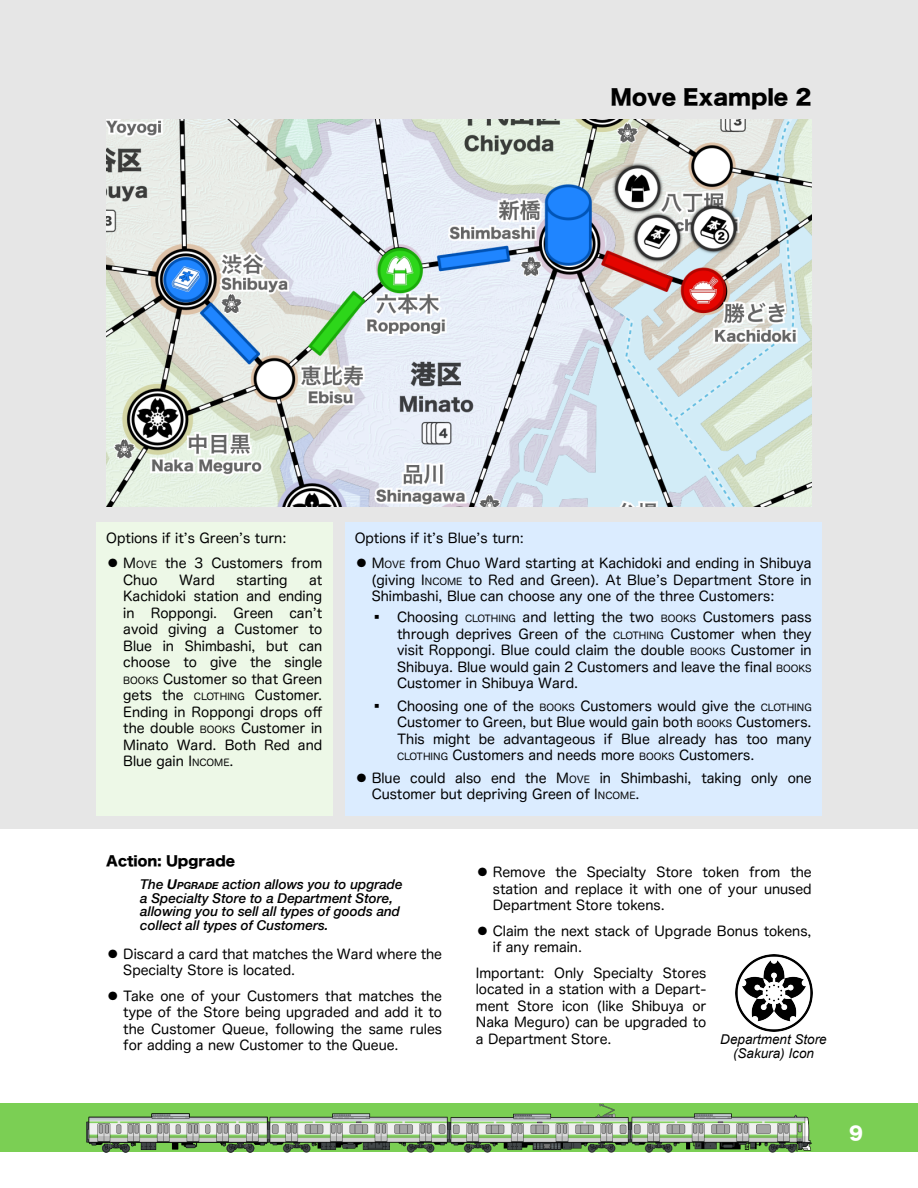
<style>
.page{position:relative;width:918px;height:1188px;background:#fff}
.page>*{position:absolute;margin:0;border:0;box-sizing:border-box;transform-origin:0 0}
.t1{font:21px "Hira Kaku Std W8";color:#000}
.t2{font:18px "Hira Kaku Std N W8";color:#fff}
.t3{font:13.5px/16.5px "Hira Maru Pro N W4";color:#000}
.t4{font:13.5px/16.5px "Hira Maru Pro W4";color:#000;text-align:justify}
.t5{font:italic 500 13.5px/14px "Helvetica Neue";color:#000}
.t6{font:italic 13.5px/14px "Arial";color:#000;text-align:center}
.t7{font:13.5px "Hira Kaku Std W8";color:#000}
.s1{font-size:9.6px}
.s2{font-family:"Hira Maru Pro N W4"}
.s3{font-weight:700}
.s4{font-weight:700;font-size:9.75px}
.s5{font-family:"Hiragino Sans W4"}
.s6{font-family:"Hira Maru Pro W4"}
</style>
<div class="page">
<div style="left:0;top:0;width:918px;height:829px;background:#e6e6e6"></div>
<div style="left:0;top:1104px;width:918px;height:48px;background:#7bcf54"></div>
<img style="left:631px;top:1114px;width:181px;height:38px">
<img style="left:450px;top:1104px;width:181px;height:48px">
<img style="left:269px;top:1114px;width:181px;height:38px">
<img style="left:106px;top:120px;width:706px;height:387px">
<div style="left:96px;top:522px;width:236px;height:294px;background:#edf8e7"></div>
<div style="left:345px;top:522px;width:477px;height:294px;background:#dbecff"></div>
<img style="left:735px;top:955px;width:77px;height:77px">
<img style="left:87px;top:1114px;width:182px;height:38px">
<h1 class="t1" style="left:610px;top:86px;width:203px">Move Example 2</h1>
<p class="t3" style="left:106px;top:525px;width:217px;line-height:25.5px">Options if itʼs Greenʼs turn:<br>⚫ M<span class="s1">OVE</span> the 3 Customers from</p>
<p class="t3" style="left:123px;top:572px;width:36px">Chuo</p>
<p class="t3" style="left:179px;top:572px;width:37px">Ward</p>
<p class="t3" style="left:236px;top:572px;width:53px">starting</p>
<p class="t3" style="left:123px;top:572px;width:201px;text-align:justify;text-indent:186px">at Kachidoki station and ending in Roppongi. Green canʼt avoid giving a Customer to Blue in Shimbashi, but can choose to give the single <span class="s1">BOOKS</span> Customer so that Green gets the <span class="s1">CLOTHING</span> Customer.<br>Ending in Roppongi drops off the double <span class="s1">BOOKS</span> Customer in Minato Ward. Both Red and Blue gain I<span class="s1">NCOME</span>.</p>
<p class="t3" style="left:355px;top:525px;width:459px;line-height:25.5px">Options if itʼs Blueʼs turn:<br>⚫ M<span class="s1">OVE</span> from Chuo Ward starting at Kachidoki and ending in Shibuya</p>
<p class="t3" style="left:372px;top:572px;width:442px">(giving I<span class="s1">NCOME</span> to Red and Green). At Blueʼs Department Store in<br>Shimbashi, Blue can choose any one of the three Customers:</p>
<p class="t4" style="left:397px;top:609px;width:416px;text-indent:-27px">▪ Choosing <span class="s1">CLOTHING</span> and letting the two <span class="s1">BOOKS</span> Customers pass through deprives Green of the <span class="s1">CLOTHING</span> Customer when they visit Roppongi. Blue could claim the <span class="s2">double</span> <span class="s1">BOOKS</span> Customer in Shibuya. Blue would gain 2 Customers and leave the final <span class="s1">BOOKS </span>Customer in Shibuya Ward.</p>
<p class="t4" style="left:397px;top:698px;width:416px;text-indent:-27px">▪ Choosing one of the <span class="s1">BOOKS</span> Customers would give the <span class="s1">CLOTHING </span>Customer to Green, but Blue would gain both <span class="s1">BOOKS</span> Customers.<br>This might be advantageous if Blue already has too many <span class="s1">CLOTHING</span> Customers and needs more <span class="s1">BOOKS</span> Customers.</p>
<p class="t3" style="left:372px;top:770px;width:442px;text-indent:-17px">⚫ Blue could also end the M<span class="s1">OVE</span> in Shimbashi, taking only one<br>Customer but depriving Green of I<span class="s1">NCOME</span>.</p>
<p class="t7" style="left:106px;top:854px;width:130px">Action: Upgrade</p>
<p class="t5" style="left:140px;top:877px;width:264px">The <span class="s3">U</span><span class="s4">PGRADE</span> action allows you to upgrade a Specialty Store to a Department Store, allowing you to sell all types of goods and collect all types of Customers.</p>
<p class="t4" style="left:123px;top:945px;width:320px;text-indent:-17px"><span class="s5">⚫</span> Discard a card that matches the Ward where the<br>Specialty Store is located.</p>
<p class="t4" style="left:123px;top:987px;width:320px;text-indent:-17px"><span class="s5">⚫</span> Take one of your Customers that matches the type of the Store being upgraded and add it to the Customer Queue, following the same rules for adding a new Customer to the Queue.</p>
<p class="t4" style="left:493px;top:864px;width:320px;text-indent:-17px"><span class="s5">⚫</span> Remove the Specialty Store token from the station and replace it with one of your unused Department Store tokens.</p>
<p class="t3" style="left:493px;top:922px;width:320px;text-indent:-17px"><span class="s5">⚫</span> <span class="s6">Claim the</span> next stack of Upgrade Bonus tokens, if any remain.</p>
<p class="t3" style="left:476px;top:964px;width:232px;text-align:justify">Important: Only Specialty Stores located in a station with a Depart&shy;ment Store icon (like Shibuya or Naka Meguro) can be upgraded to a Department Store.</p>
<p class="t6" style="left:720px;top:1034px;width:108px">Department Store (Sakura) Icon</p>
<h2 class="t2" style="left:849px;top:1124px;width:15px">9</h2>
</div>
